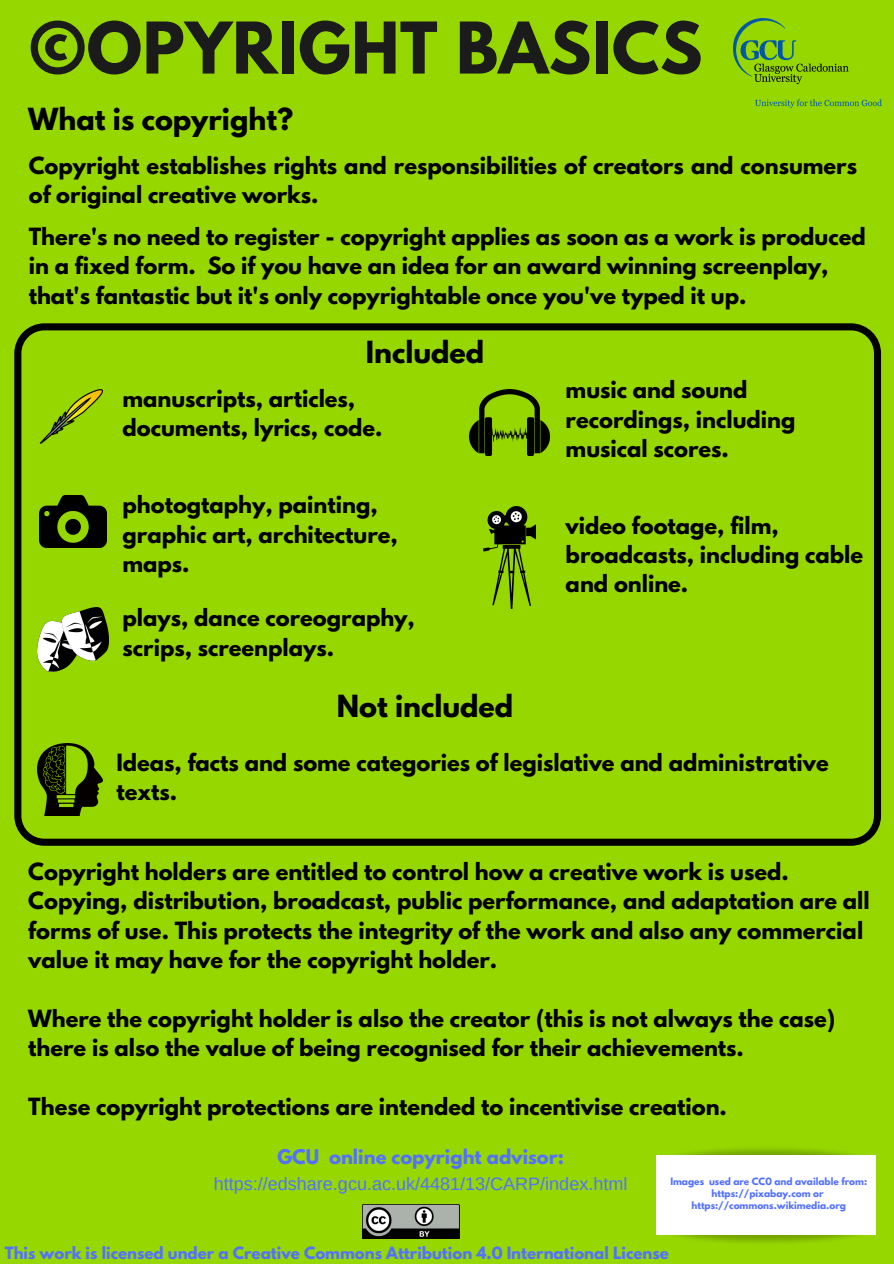
<style>
.page{position:relative;width:894px;height:1264px;background:#fff}
.page>*{position:absolute;margin:0;border:0;box-sizing:border-box;transform-origin:0 0}
.t1{font:700 63px "League Spartan";letter-spacing:.01em;color:#1b1b1b}
.t2{font:700 27px "League Spartan";color:#000}
.t3{font:700 21px/29.2px "League Spartan";color:#000}
.t4{font:18px "Arimo";color:#5271ff}
.t5{font:700 18px "League Spartan";color:#5271ff}
.t6{font:700 15px "League Spartan";color:#5271ff}
.t7{font:700 9px/12.1px "League Spartan";color:#5271ff;text-align:center}
</style>
<div class="page">
<div style="left:0;top:0;width:893px;height:1263px;background:#97d700"></div>
<img style="left:733px;top:19px;width:148px;height:89px">
<img style="left:676px;top:1214px;width:200px;height:29px">
<img style="left:680px;top:1148px;width:196px;height:28px">
<div style="left:656px;top:1155px;width:219px;height:80px;background:#fff"></div>
<img style="left:363px;top:1204px;width:96px;height:33px">
<svg style="left:14px;top:323px;width:866px;height:522px"></svg>
<h1 class="t1" style="left:29px;top:17px;width:674px">©OPYRIGHT BASICS</h1>
<p class="t2" style="left:28px;top:106px;width:266px">What is copyright?</p>
<p class="t3" style="left:29px;top:154px;width:829px;line-height:28.8px">Copyright establishes rights and responsibilities of creators and consumers of original creative works.</p>
<p class="t3" style="left:29px;top:225px;width:838px">There's no need to register - copyright applies as soon as a work is produced in a fixed form. So if you have an idea for an award winning screenplay, that's fantastic but it's only copyrightable once you've typed it up.</p>
<p class="t2" style="left:366px;top:339px;width:120px">Included</p>
<p class="t3" style="left:122px;top:386px;width:261px">manuscripts, articles, documents, lyrics, code.</p>
<p class="t3" style="left:122px;top:493px;width:277px">photogtaphy, painting, graphic art, architecture, maps.</p>
<p class="t3" style="left:122px;top:606px;width:294px">plays, dance coreography, scrips, screenplays.</p>
<p class="t2" style="left:337px;top:692px;width:178px">Not included</p>
<p class="t3" style="left:565px;top:378px;width:231px">music and sound recordings, including musical scores.</p>
<p class="t3" style="left:565px;top:513px;width:299px">video footage, film, broadcasts, including cable and online.</p>
<p class="t3" style="left:116px;top:751px;width:713px;line-height:28.5px">Ideas, facts and some categories of legislative and administrative texts.</p>
<p class="t3" style="left:28px;top:859px;width:842px">Copyright holders are entitled to control how a creative work is used.<br>Copying, distribution, broadcast, public performance, and adaptation are all forms of use. This protects the integrity of the work and also any commercial value it may have for the copyright holder.</p>
<p class="t3" style="left:28px;top:1006px;width:808px">Where the copyright holder is also the creator (this is not always the case) there is also the value of being recognised for their achievements.</p>
<p class="t3" style="left:28px;top:1094px;width:700px">These copyright protections are intended to incentivise creation.</p>
<p class="t5" style="left:277px;top:1148px;width:288px">GCU online copyright advisor:</p>
<p class="t4" style="left:214px;top:1173px;width:415px">https://edshare.gcu.ac.uk/4481/13/CARP/index.html</p>
<p class="t7" style="left:670px;top:1176px;width:198px">Images used are CC0 and available from: https://pixabay.com or https://commons.wikimedia.org</p>
<p class="t6" style="left:5px;top:1245px;width:665px">This work is licensed under a Creative Commons Attribution 4.0 International License</p>
</div>
